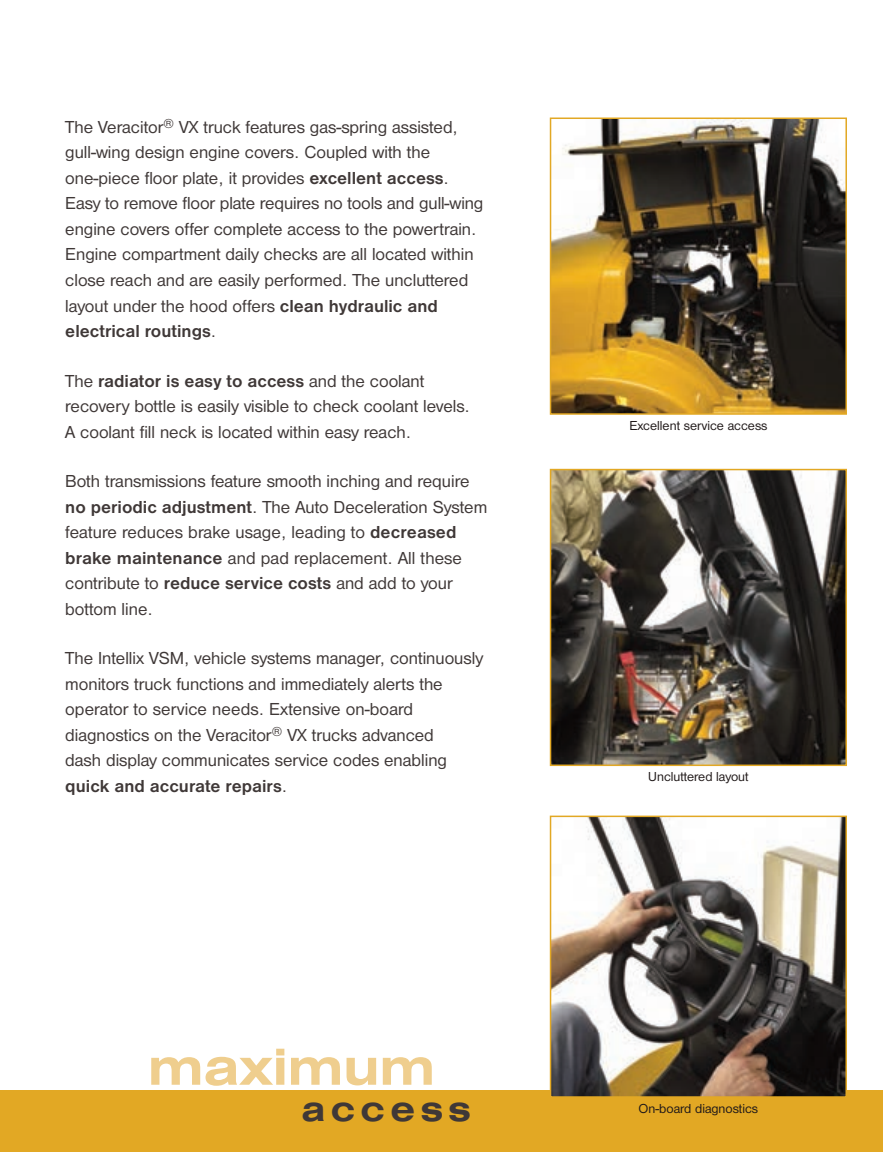
<style>
.page{position:relative;width:883px;height:1152px;background:#fff}
.page>*{position:absolute;margin:0;border:0;box-sizing:border-box;transform-origin:0 0}
.t1{font:54px "Nimbus San D Bold Exte";color:#efce8e}
.t2{font:36px "Nimbus San D Bold Exte";letter-spacing:.155em;color:#3f3837}
.t3{font:18px/25.5px "Nimbus San D";color:#3f3837}
.t4{font:13.5px "Nimbus San D";color:#201919}
.s1{font-weight:700}
</style>
<div class="page">
<div style="left:0;top:1089px;width:882px;height:62px;background:#e2a824"></div>
<img style="left:552px;top:120px;width:291px;height:291px">
<div style="left:549px;top:117px;width:297px;height:297px;border:2px solid #e2a824"></div>
<img style="left:552px;top:471px;width:291px;height:291px">
<div style="left:549px;top:468px;width:297px;height:297px;border:2px solid #e2a824"></div>
<img style="left:552px;top:818px;width:291px;height:276px">
<div style="left:549px;top:815px;width:297px;height:282px;border:2px solid #e2a824"></div>
<p class="t3" style="left:65px;top:114px;width:419px">The Veracitor<sup>®</sup> VX truck features gas-spring assisted, gull-wing design engine covers. Coupled with the one-piece floor plate, it provides <span class="s1">excellent access</span>.<br>Easy to remove floor plate requires no tools and gull-wing engine covers offer complete access to the powertrain.<br>Engine compartment daily checks are all located within close reach and are easily performed. The uncluttered layout under the hood offers <span class="s1">clean hydraulic and electrical routings</span>.</p>
<p class="t3" style="left:65px;top:367px;width:406px">The <span class="s1">radiator is easy to access</span> and the coolant recovery bottle is easily visible to check coolant levels.<br>A coolant fill neck is located within easy reach.</p>
<p class="t3" style="left:65px;top:468px;width:423px">Both transmissions feature smooth inching and require <span class="s1">no periodic adjustment</span>. The Auto Deceleration System feature reduces brake usage, leading to <span class="s1">decreased brake maintenance</span> and pad replacement. All these contribute to <span class="s1">reduce service costs</span> and add to your bottom line.</p>
<p class="t3" style="left:65px;top:645px;width:419px">The Intellix VSM, vehicle systems manager, continuously monitors truck functions and immediately alerts the operator to service needs. Extensive on-board diagnostics on the Veracitor<sup>®</sup> VX trucks advanced<br>dash display communicates service codes enabling <span class="s1">quick and accurate repairs</span>.</p>
<h1 class="t1" style="left:148px;top:1034px;width:288px">maximum</h1>
<h2 class="t2" style="left:301px;top:1087px;width:171px">access</h2>
<p class="t4" style="left:629px;top:417px;width:139px">Excellent service access</p>
<p class="t4" style="left:648px;top:768px;width:102px">Uncluttered layout</p>
<p class="t4" style="left:638px;top:1100px;width:121px">On-board diagnostics</p>
</div>
